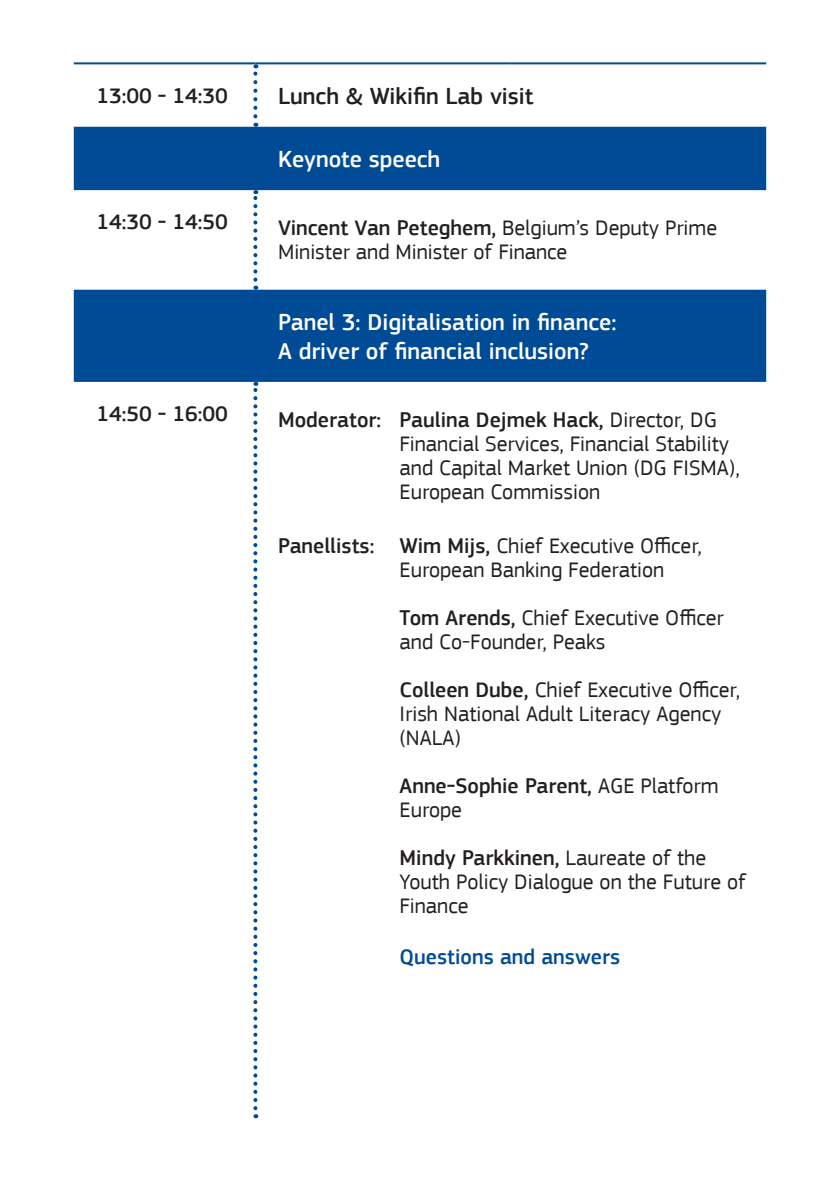
<style>
.page{position:relative;width:840px;height:1191px;background:#fff}
.page>*{position:absolute;margin:0;border:0;box-sizing:border-box;transform-origin:0 0}
.Cell_Header_White{font:500 24px/28.8px "EC Square Sans Pro";color:#fff}
.Cell_Title{font:500 24px "EC Square Sans Pro";color:#231f20}
.Cell_Title-2{font:22px/24px "EC Square Sans Pro";color:#231f20}
.Cell_Title-3{font:500 22px "EC Square Sans Pro";color:#231f20}
.t1{font:500 22px "EC Square Sans Pro";color:#004b96}
.s1{font-weight:500}
.s2{font-weight:400}
</style>
<div class="page">
<svg style="left:74px;top:127px;width:691px;height:255px;fill:#004b96"></svg>
<svg style="left:253px;top:280px;width:4px;height:8px"></svg>
<svg style="left:253px;top:116px;width:4px;height:9px"></svg>
<svg style="left:253px;top:190px;width:4px;height:90px"></svg>
<svg style="left:253px;top:382px;width:4px;height:726px"></svg>
<svg style="left:253px;top:64px;width:4px;height:52px"></svg>
<hr style="left:74px;top:62px;width:181px;height:2px;background:#004b96">
<hr style="left:255px;top:62px;width:255px;height:2px;background:#004b96">
<hr style="left:510px;top:62px;width:255px;height:2px;background:#004b96">
<p class="Cell_Title-3" style="left:96px;top:82px;width:133px">13:00 - 14:30</p>
<p class="Cell_Title" style="left:278px;top:82px;width:257px">Lunch &amp; Wikifin Lab visit</p>
<p class="Cell_Header_White" style="left:278px;top:146px;width:164px">Keynote speech</p>
<p class="Cell_Title-3" style="left:96px;top:209px;width:133px">14:30 - 14:50</p>
<p class="Cell_Title-2" style="left:278px;top:216px;width:440px"><span class="s1">Vincent Van Peteghem,</span> Belgium’s Deputy Prime<br>Minister and Minister of Finance</p>
<p class="Cell_Header_White" style="left:278px;top:308px;width:340px">Panel 3: Digitalisation in finance:<br>A driver of financial inclusion?</p>
<p class="Cell_Title-3" style="left:96px;top:401px;width:133px">14:50 - 16:00</p>
<p class="Cell_Title-3" style="left:278px;top:407px;width:104px">Moderator:</p>
<p class="Cell_Title-2" style="left:399px;top:407px;width:341px"><span class="s1">Paulina Dejmek Hack,</span> Director, DG Financial Services, Financial Stability and Capital Market Union (DG FISMA), European Commission</p>
<p class="Cell_Title-3" style="left:278px;top:533px;width:98px">Panellists:</p>
<p class="Cell_Title-2" style="left:399px;top:534px;width:303px"><span class="s1">Wim Mijs,</span> Chief Executive Officer,</p>
<p class="Cell_Title-2" style="left:399px;top:558px;width:266px">European Banking Federation</p>
<p class="Cell_Title-2" style="left:399px;top:606px;width:325px"><span class="s1">Tom Arends,</span> Chief Executive Officer and Co-Founder, Peaks</p>
<p class="Cell_Title-2" style="left:399px;top:678px;width:342px"><span class="s1">Colleen Dube,</span> Chief Executive Officer,<br>Irish National Adult Literacy Agency (NALA)</p>
<p class="Cell_Title-3" style="left:399px;top:773px;width:320px">Anne-Sophie Parent, <span class="s2">AGE Platform</span></p>
<p class="Cell_Title-2" style="left:399px;top:798px;width:64px">Europe</p>
<p class="Cell_Title-2" style="left:399px;top:846px;width:348px"><span class="s1">Mindy Parkkinen,</span> Laureate of the<br>Youth Policy Dialogue on the Future of<br>Finance</p>
<p class="t1" style="left:399px;top:943px;width:222px">Questions and answers</p>
</div>
